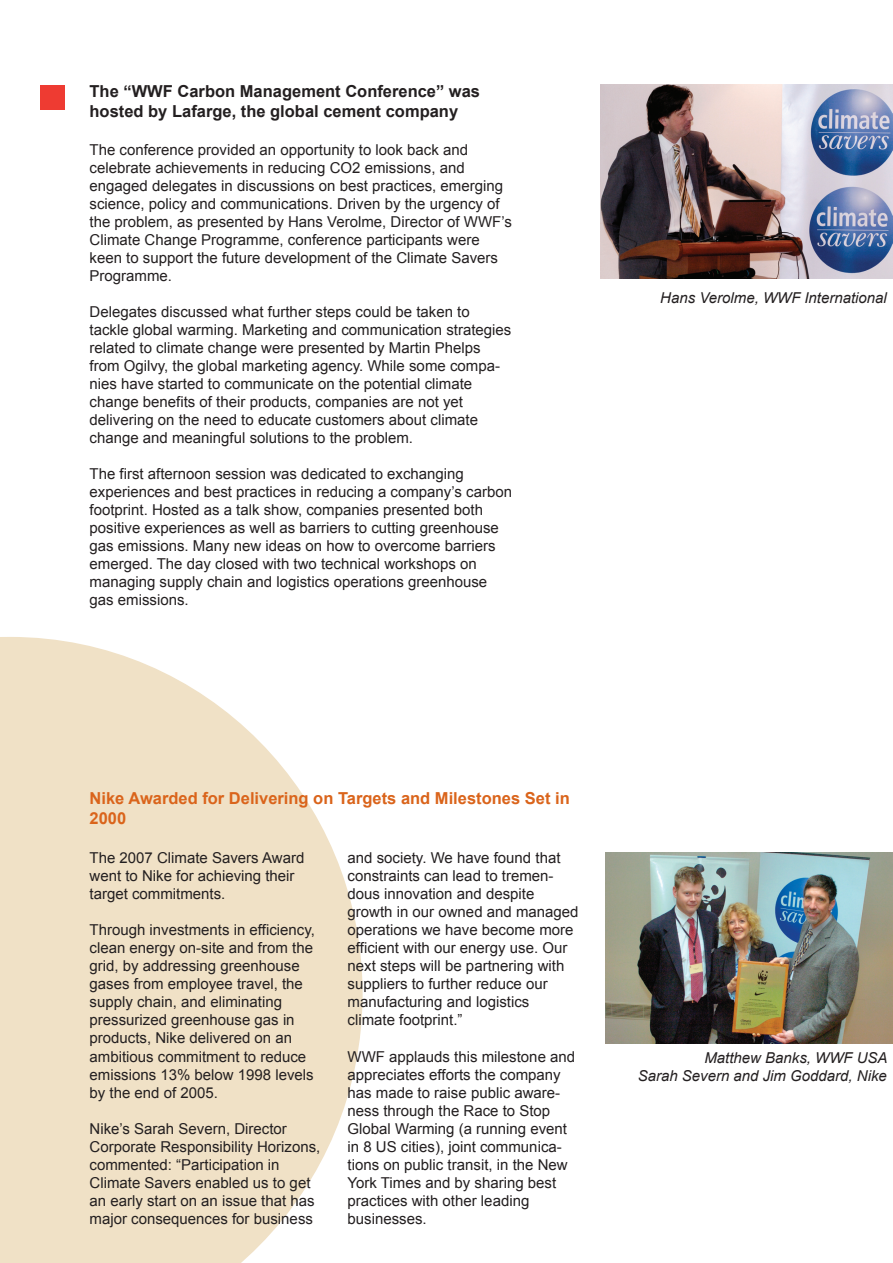
<style>
.page{position:relative;width:893px;height:1263px;background:#fff}
.page>*{position:absolute;margin:0;border:0;box-sizing:border-box;transform-origin:0 0}
.t1{font:700 16.5px/19.8px "Arial";color:#231f20}
.t2{font:700 16.5px/19.8px "Arial";color:#da641b}
.t3{font:15px/18px "Arial";color:#231f20}
.t4{font:italic 15px/18px "Arial";color:#231f20;text-align:right}
</style>
<div class="page">
<svg style="left:0;top:637px;width:363px;height:626px;fill:#f0e1c6"></svg>
<div style="left:40px;top:85px;width:25px;height:25px;background:#ee3b32"></div>
<img style="left:606px;top:853px;width:287px;height:190px">
<img style="left:600px;top:84px;width:293px;height:194px">
<p class="t1" style="left:90px;top:82px;width:392px">The “WWF Carbon Management Conference” was hosted by Lafarge, the global cement company</p>
<p class="t3" style="left:90px;top:141px;width:424px">The conference provided an opportunity to look back and celebrate achievements in reducing CO2 emissions, and engaged delegates in discussions on best practices, emerging science, policy and communications. Driven by the urgency of the problem, as presented by Hans Verolme, Director of WWF’s Climate Change Programme, conference participants were keen to support the future development of the Climate Savers Programme.</p>
<p class="t3" style="left:90px;top:303px;width:423px">Delegates discussed what further steps could be taken to tackle global warming. Marketing and communication strategies related to climate change were presented by Martin Phelps from Ogilvy, the global marketing agency. While some compa&shy;nies have started to communicate on the potential climate change benefits of their products, companies are not yet delivering on the need to educate customers about climate change and meaningful solutions to the problem.</p>
<p class="t3" style="left:90px;top:465px;width:424px">The first afternoon session was dedicated to exchanging experiences and best practices in reducing a company’s carbon footprint. Hosted as a talk show, companies presented both positive experiences as well as barriers to cutting greenhouse gas emissions. Many new ideas on how to overcome barriers emerged. The day closed with two technical workshops on managing supply chain and logistics operations greenhouse gas emissions.</p>
<p class="t4" style="left:660px;top:289px;width:228px">Hans Verolme, WWF International</p>
<p class="t2" style="left:90px;top:789px;width:482px">Nike Awarded for Delivering on Targets and Milestones Set in<br>2000</p>
<p class="t3" style="left:90px;top:849px;width:216px">The 2007 Climate Savers Award went to Nike for achieving their target commitments.</p>
<p class="t3" style="left:90px;top:921px;width:227px">Through investments in efficiency, clean energy on-site and from the grid, by addressing greenhouse gases from employee travel, the supply chain, and eliminating pressurized greenhouse gas in products, Nike delivered on an ambitious commitment to reduce emissions 13% below 1998 levels by the end of 2005.</p>
<p class="t3" style="left:90px;top:1119px;width:232px">Nike’s Sarah Severn, Director<br>Corporate Responsibility Horizons, commented: “Participation in<br>Climate Savers enabled us to get an early start on an issue that has major consequences for business</p>
<p class="t3" style="left:348px;top:849px;width:232px">and society. We have found that constraints can lead to tremen&shy;dous innovation and despite growth in our owned and managed operations we have become more efficient with our energy use. Our next steps will be partnering with suppliers to further reduce our manufacturing and logistics climate footprint.”</p>
<p class="t3" style="left:348px;top:1047px;width:229px">WWF applauds this milestone and appreciates efforts the company has made to raise public aware&shy;ness through the Race to Stop<br>Global Warming (a running event in 8 US cities), joint communica&shy;tions on public transit, in the New<br>York Times and by sharing best practices with other leading businesses.</p>
<p class="t4" style="left:638px;top:1049px;width:251px">Matthew Banks, WWF USA<br>Sarah Severn and Jim Goddard, Nike</p>
</div>
